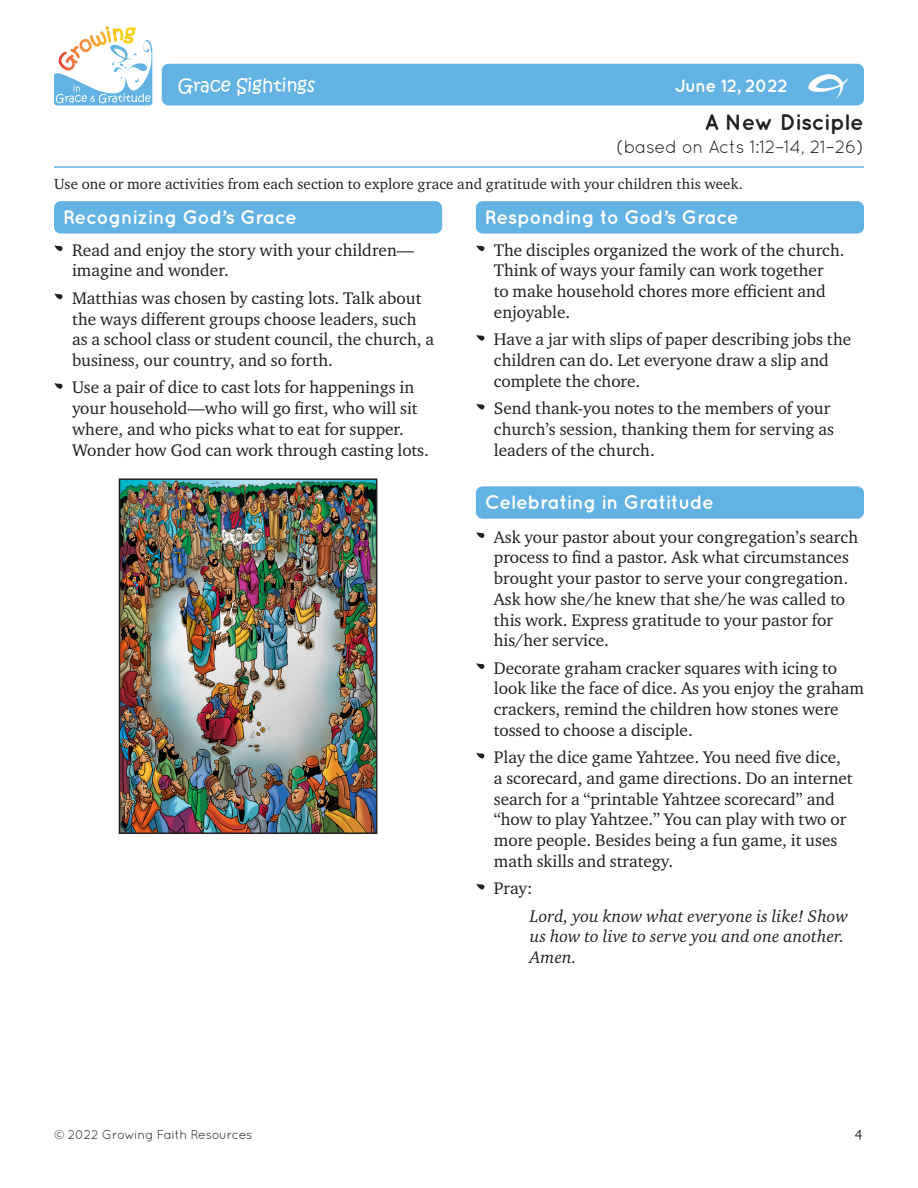
<style>
.page{position:relative;width:918px;height:1188px;background:#fff}
.page>*{position:absolute;margin:0;border:0;box-sizing:border-box;transform-origin:0 0}
.t1{font:60px "Growing Grace Gratitude";color:#231f20}
.t2{font:45px "Growing Grace Gratitude";color:#fff}
.t3{font:700 22.5px "Quicksand";letter-spacing:-.02em;color:#231f20}
.t4{font:700 19.5px "Quicksand";letter-spacing:-.02em;color:#fff}
.t5{font:18px "Quicksand";letter-spacing:-.02em;color:#231f20}
.t6{font:18px "Kristen Normal ITC Std";color:#fff}
.t7{font:700 18px "Quicksand";letter-spacing:-.03em;color:#fff}
.t8{font:17.25px/20.7px "Charter ITC Std";color:#231f20}
.t9{font:italic 17.25px/20.7px "Charter ITC Std";letter-spacing:.01em;color:#231f20}
.t10{font:15px "Charter ITC Std";letter-spacing:.01em;color:#231f20}
.t11{font:13.5px "Charter ITC Std";color:#231f20}
.t12{font:12.75px "Quicksand";letter-spacing:-.02em;color:#231f20}
</style>
<div class="page">
<svg style="left:54px;top:26px;width:98px;height:79px"></svg>
<hr style="left:54px;top:166px;width:810px;height:2px;background:#62b2e3">
<div style="left:476px;top:201px;width:388px;height:33px;background:#62b2e3;border-radius:7px"></div>
<div style="left:476px;top:486px;width:388px;height:33px;background:#62b2e3;border-radius:7px"></div>
<div style="left:54px;top:201px;width:388px;height:33px;background:#62b2e3;border-radius:7px"></div>
<img style="left:122px;top:481px;width:252px;height:350px">
<div style="left:119px;top:478px;width:258px;height:356px;border:2px solid #231f20"></div>
<div style="left:162px;top:64px;width:702px;height:41px;background:#62b2e3;border-radius:7px"></div>
<p class="t6" style="left:178px;top:74px;width:139px">Grace Sightings</p>
<p class="t7" style="left:675px;top:75px;width:114px">June 12, 2022</p>
<h2 class="t2" style="left:808px;top:67px;width:42px">E</h2>
<h3 class="t3" style="left:704px;top:109px;width:161px">A New Disciple</h3>
<p class="t5" style="left:616px;top:137px;width:249px">(based on Acts 1:12–14, 21–26)</p>
<p class="t10" style="left:54px;top:174px;width:690px">Use one or more activities from each section to explore grace and gratitude with your children this week.</p>
<p class="t4" style="left:63px;top:205px;width:236px">Recognizing God’s Grace</p>
<h1 class="t1" style="left:54px;top:226px;width:11px">Z</h1>
<p class="t8" style="left:72px;top:239px;width:344px">Read and enjoy the story with your children— imagine and wonder.</p>
<h1 class="t1" style="left:54px;top:274px;width:11px">Z</h1>
<p class="t8" style="left:72px;top:287px;width:364px">Matthias was chosen by casting lots. Talk about the ways different groups choose leaders, such as a school class or student council, the church, a business, our country, and so forth.</p>
<h1 class="t1" style="left:54px;top:363px;width:11px">Z</h1>
<p class="t8" style="left:72px;top:377px;width:358px">Use a pair of dice to cast lots for happenings in your household—who will go first, who will sit where, and who picks what to eat for supper.<br>Wonder how God can work through casting lots.</p>
<p class="t4" style="left:485px;top:205px;width:255px">Responding to God’s Grace</p>
<h1 class="t1" style="left:476px;top:226px;width:11px">Z</h1>
<p class="t8" style="left:494px;top:239px;width:352px">The disciples organized the work of the church.<br>Think of ways your family can work together<br>to make household chores more efficient and enjoyable.</p>
<h1 class="t1" style="left:476px;top:315px;width:11px">Z</h1>
<p class="t8" style="left:494px;top:329px;width:359px">Have a jar with slips of paper describing jobs the children can do. Let everyone draw a slip and complete the chore.</p>
<h1 class="t1" style="left:476px;top:384px;width:11px">Z</h1>
<p class="t8" style="left:494px;top:398px;width:342px">Send thank-you notes to the members of your church’s session, thanking them for serving as leaders of the church.</p>
<p class="t4" style="left:485px;top:490px;width:231px">Celebrating in Gratitude</p>
<h1 class="t1" style="left:476px;top:513px;width:11px">Z</h1>
<p class="t8" style="left:494px;top:526px;width:366px">Ask your pastor about your congregation’s search process to find a pastor. Ask what circumstances brought your pastor to serve your congregation.<br>Ask how she/he knew that she/he was called to this work. Express gratitude to your pastor for his/her service.</p>
<h1 class="t1" style="left:476px;top:644px;width:11px">Z</h1>
<p class="t8" style="left:494px;top:657px;width:372px">Decorate graham cracker squares with icing to look like the face of dice. As you enjoy the graham crackers, remind the children how stones were tossed to choose a disciple.</p>
<h1 class="t1" style="left:476px;top:733px;width:11px">Z</h1>
<p class="t8" style="left:494px;top:747px;width:360px">Play the dice game Yahtzee. You need five dice, a scorecard, and game directions. Do an internet search for a “printable Yahtzee scorecard” and “how to play Yahtzee.” You can play with two or more people. Besides being a fun game, it uses math skills and strategy.</p>
<h1 class="t1" style="left:476px;top:864px;width:11px">Z</h1>
<p class="t8" style="left:494px;top:878px;width:40px">Pray:</p>
<p class="t9" style="left:530px;top:905px;width:320px">Lord, you know what everyone is like! Show us how to live to serve you and one another.<br>Amen.</p>
<p class="t12" style="left:54px;top:1128px;width:200px">© 2022 Growing Faith Resources</p>
<p class="t11" style="left:855px;top:1126px;width:9px">4</p>
</div>
